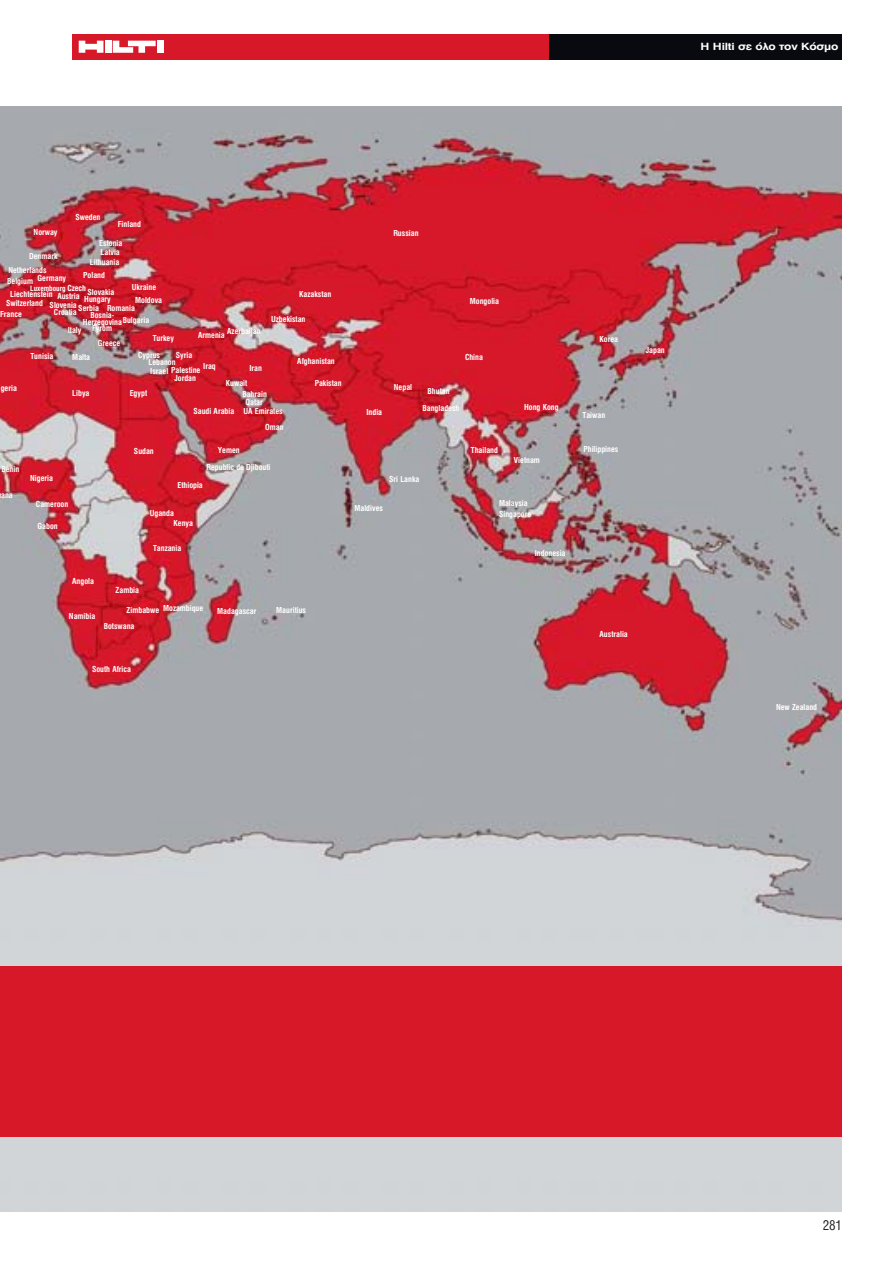
<style>
.page{position:relative;width:893px;height:1263px;background:#fff}
.page>*{position:absolute;margin:0;border:0;box-sizing:border-box;transform-origin:0 0}
.t1{font:13.5px "UB Helvetica Cond";color:#231f20}
.t2{font:9.9px "UB Helvetica Bold";letter-spacing:-.015em;color:#fff;scale:1.2 1}
.t3{font:8.25px/6.9px "UB Helvetica Cond Bold";color:#fff}
.t4{font:7.5px "UB Helvetica Cond Bold";color:#fff}
.s1{font-size:8.25px}
</style>
<div class="page">
<div style="left:72px;top:34px;width:770px;height:26px;background:#d71829"></div>
<div style="left:549px;top:34px;width:293px;height:26px;background:#080a0f"></div>
<div style="left:105px;top:41px;width:6px;height:12px;background:#fff"></div>
<div style="left:157px;top:41px;width:7px;height:12px;background:#fff"></div>
<svg style="left:79px;top:41px;width:24px;height:12px"></svg>
<svg style="left:113px;top:41px;width:43px;height:12px"></svg>
<img style="left:0;top:106px;width:842px;height:1106px">
<div style="left:0;top:966px;width:842px;height:170px;background:#d71829"></div>
<p class="t2" style="left:701px;top:40px;width:116px">Η Hilti σε όλο τον Κόσμο</p>
<p class="t3" style="left:75px;top:213px;width:26px">Sweden</p>
<p class="t3" style="left:118px;top:221px;width:25px">Finland</p>
<p class="t3" style="left:34px;top:229px;width:25px">Norway</p>
<p class="t3" style="left:393px;top:230px;width:27px">Russian</p>
<p class="t3" style="left:99px;top:240px;width:25px">Estonia</p>
<p class="t3" style="left:101px;top:249px;width:21px">Latvia</p>
<p class="t3" style="left:90px;top:258px;width:31px">Lithuania</p>
<p class="t3" style="left:83px;top:272px;width:23px">Poland</p>
<p class="t3" style="left:8px;top:249px;width:51px;line-height:14px;text-indent:21px">Denmark<br>Netherlands</p>
<p class="t3" style="left:38px;top:275px;width:30px">Germany</p>
<p class="t3" style="left:54px;top:309px;width:24px">Croatia</p>
<p class="t3" style="left:7px;top:278px;width:27px">Belgium</p>
<p class="t3" style="left:135px;top:280px;width:28px;line-height:13.4px;text-indent:-3px">Ukraine<br>Moldova</p>
<p class="t4" style="left:30px;top:284px;width:57px">Luxembourg <span class="s1">Czech</span></p>
<p class="t3" style="left:78px;top:284px;width:58px;line-height:15.8px;text-indent:9px">Slovakia<br>Serbia Romania</p>
<p class="t3" style="left:299px;top:291px;width:34px">Kazakstan</p>
<p class="t3" style="left:271px;top:315px;width:36px">Uzbekistan</p>
<p class="t3" style="left:6px;top:291px;width:48px;line-height:8.1px;text-indent:4px">Liechtenstein<br>Switzerland</p>
<p class="t3" style="left:57px;top:294px;width:55px">Austria Hungary</p>
<p class="t3" style="left:470px;top:298px;width:31px">Mongolia</p>
<p class="t3" style="left:50px;top:301px;width:29px">Slovenia</p>
<p class="t3" style="left:0;top:311px;width:23px">France</p>
<p class="t3" style="left:83px;top:311px;width:41px;text-align:center">Bosnia-<br>Herzegovina</p>
<p class="t3" style="left:123px;top:316px;width:28px">Bulgaria</p>
<p class="t3" style="left:92px;top:325px;width:21px">Fyrom</p>
<p class="t3" style="left:68px;top:327px;width:15px">Italy</p>
<p class="t3" style="left:72px;top:354px;width:19px">Malta</p>
<p class="t3" style="left:198px;top:332px;width:28px">Armenia</p>
<p class="t3" style="left:227px;top:328px;width:35px">Azerbaijan</p>
<p class="t3" style="left:153px;top:335px;width:23px">Turkey</p>
<p class="t3" style="left:98px;top:340px;width:24px">Greece</p>
<p class="t3" style="left:176px;top:351px;width:18px">Syria</p>
<p class="t3" style="left:149px;top:352px;width:29px;text-indent:-10px">Cyprus<br>Lebanon</p>
<p class="t3" style="left:174px;top:366px;width:28px;line-height:8.2px;text-indent:-24px">Israel Palestine<br>Jordan</p>
<p class="t3" style="left:30px;top:352px;width:24px">Tunisia</p>
<p class="t3" style="left:465px;top:353px;width:19px">China</p>
<p class="t3" style="left:297px;top:358px;width:39px">Afghanistan</p>
<p class="t3" style="left:315px;top:380px;width:29px">Pakistan</p>
<p class="t3" style="left:203px;top:363px;width:14px">Iraq</p>
<p class="t3" style="left:249px;top:364px;width:14px">Iran</p>
<p class="t3" style="left:226px;top:380px;width:23px">Kuwait</p>
<p class="t3" style="left:394px;top:384px;width:20px">Nepal</p>
<p class="t3" style="left:428px;top:387px;width:24px">Bhutan</p>
<p class="t3" style="left:1px;top:384px;width:18px">geria</p>
<p class="t3" style="left:130px;top:389px;width:19px">Egypt</p>
<p class="t3" style="left:72px;top:390px;width:19px">Libya</p>
<p class="t3" style="left:242px;top:390px;width:26px;line-height:8.6px;text-align:center">Bahrain<br>Qatar</p>
<p class="t3" style="left:524px;top:403px;width:36px">Hong Kong</p>
<p class="t3" style="left:243px;top:408px;width:41px">UA Emirates</p>
<p class="t3" style="left:422px;top:405px;width:38px">Bangladesh</p>
<p class="t3" style="left:193px;top:407px;width:42px">Saudi Arabia</p>
<p class="t3" style="left:207px;top:442px;width:65px;line-height:16.5px;text-indent:11px">Yemen<br>Republic de Djibouti</p>
<p class="t3" style="left:366px;top:409px;width:17px">India</p>
<p class="t3" style="left:265px;top:424px;width:20px">Oman</p>
<p class="t3" style="left:471px;top:447px;width:29px">Thailand</p>
<p class="t3" style="left:134px;top:447px;width:21px">Sudan</p>
<p class="t3" style="left:514px;top:457px;width:28px">Vietnam</p>
<p class="t3" style="left:1px;top:466px;width:19px">Benin</p>
<p class="t3" style="left:1px;top:492px;width:13px">ana</p>
<p class="t3" style="left:30px;top:474px;width:24px">Nigeria</p>
<p class="t3" style="left:389px;top:476px;width:32px">Sri Lanka</p>
<p class="t3" style="left:177px;top:482px;width:27px">Ethiopia</p>
<p class="t3" style="left:174px;top:520px;width:21px">Kenya</p>
<p class="t3" style="left:153px;top:545px;width:30px">Tanzania</p>
<p class="t3" style="left:499px;top:498px;width:34px;line-height:10.6px">Malaysia<br>Singapore</p>
<p class="t3" style="left:36px;top:501px;width:34px">Cameroon</p>
<p class="t3" style="left:354px;top:505px;width:30px">Maldives</p>
<p class="t3" style="left:150px;top:509px;width:26px">Uganda</p>
<p class="t3" style="left:38px;top:522px;width:22px">Gabon</p>
<p class="t3" style="left:535px;top:549px;width:32px">Indonesia</p>
<p class="t3" style="left:72px;top:578px;width:23px">Angola</p>
<p class="t3" style="left:69px;top:612px;width:28px">Namibia</p>
<p class="t3" style="left:116px;top:587px;width:25px">Zambia</p>
<p class="t3" style="left:163px;top:605px;width:42px">Mozambique</p>
<p class="t3" style="left:276px;top:607px;width:31px">Mauritius</p>
<p class="t3" style="left:127px;top:606px;width:34px">Zimbabwe</p>
<p class="t3" style="left:217px;top:608px;width:41px">Madagascar</p>
<p class="t3" style="left:104px;top:623px;width:32px">Botswana</p>
<p class="t3" style="left:92px;top:666px;width:41px">South Africa</p>
<p class="t3" style="left:600px;top:336px;width:20px">Korea</p>
<p class="t3" style="left:583px;top:412px;width:24px">Taiwan</p>
<p class="t3" style="left:583px;top:446px;width:36px">Philippines</p>
<p class="t3" style="left:600px;top:631px;width:30px">Australia</p>
<p class="t3" style="left:646px;top:347px;width:21px">Japan</p>
<p class="t3" style="left:776px;top:704px;width:43px">New Zealand</p>
<h1 class="t1" style="left:823px;top:1217px;width:21px">281</h1>
</div>
